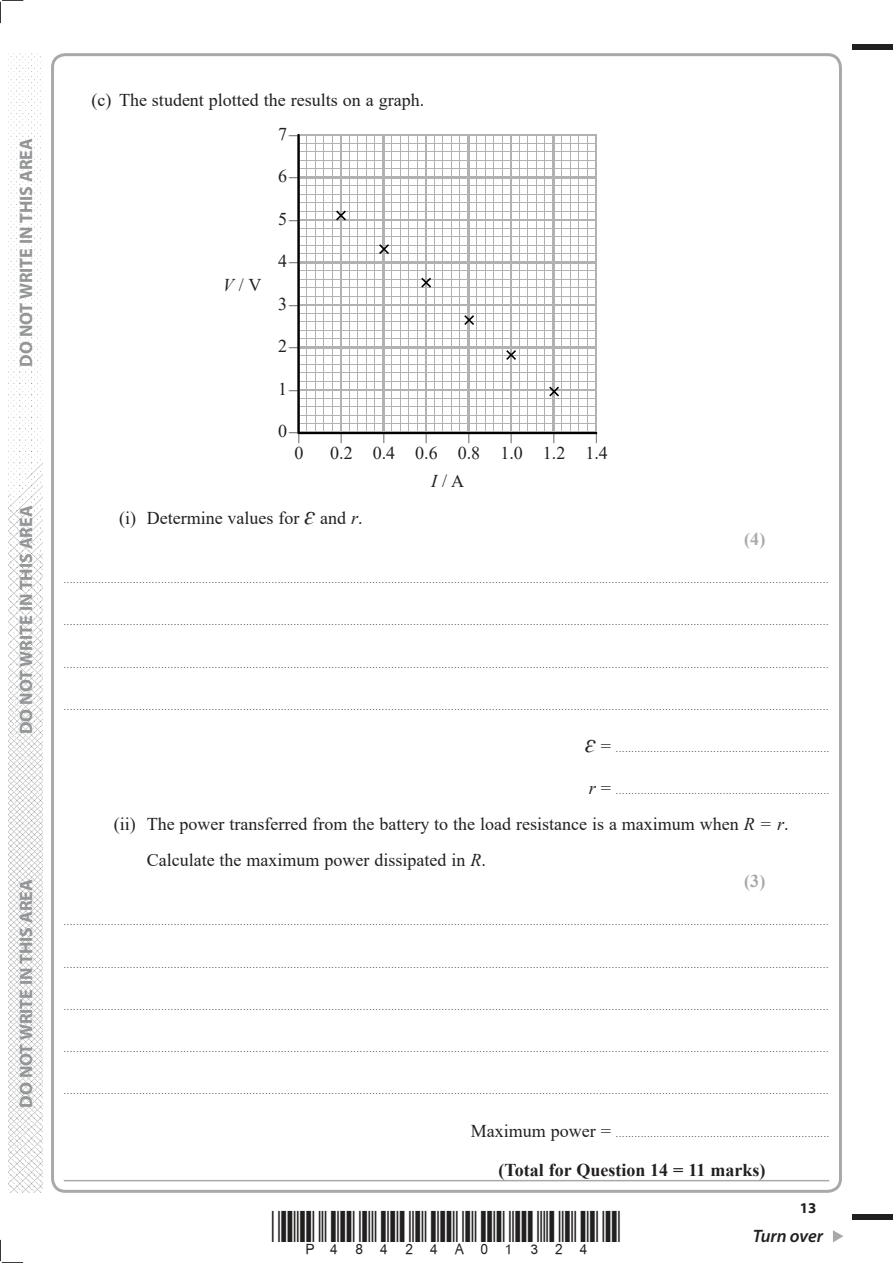
<style>
.page{position:relative;width:893px;height:1263px;background:#fff}
.page>*{position:absolute;margin:0;border:0;box-sizing:border-box;transform-origin:0 0}
.t1{font:39px "Bar Code 39 c HR";color:#221f1f}
.t2{font:18px/33.5px "Times New Roman";color:#221f1f}
.t3{font:700 18px "Myriad Pro";color:#939597}
.t4{font:700 18px "Times New Roman";color:#221f1f}
.t5{font:italic 600 18px "Myriad Pro";letter-spacing:-.005em;color:#221f1f}
.t6{font:700 18px "Times New Roman";color:#a7a9ab}
.t7{font:700 15px "Myriad Pro";color:#221f1f}
.t8{font:9px "Times New Roman";color:#221f1f}
.s1{font-style:italic}
.s2{font-size:18px}
.s3{font-style:italic;font-size:18px}
</style>
<div class="page">
<div style="left:853px;top:45px;width:40px;height:5px;background:#221f1f"></div>
<div style="left:853px;top:1214px;width:40px;height:6px;background:#221f1f"></div>
<svg style="left:833px;top:1230px;width:10px;height:12px"></svg>
<svg style="left:0;top:0;width:23px;height:23px"></svg>
<svg style="left:0;top:1240px;width:23px;height:23px"></svg>
<img style="left:9px;top:53px;width:34px;height:1140px">
<hr style="left:64px;top:1180px;width:765px;height:1px;background:#a7a9ab">
<svg style="left:297px;top:134px;width:301px;height:301px"></svg>
<svg style="left:336px;top:211px;width:10px;height:9px"></svg>
<svg style="left:379px;top:244px;width:10px;height:10px"></svg>
<svg style="left:421px;top:278px;width:10px;height:10px"></svg>
<svg style="left:464px;top:315px;width:10px;height:10px"></svg>
<svg style="left:506px;top:350px;width:10px;height:10px"></svg>
<svg style="left:549px;top:387px;width:10px;height:9px"></svg>
<h2 class="t3" style="left:16px;top:367px;width:230px;rotate:-90deg">DO NOT WRITE IN THIS AREA</h2>
<h2 class="t3" style="left:16px;top:734px;width:230px;rotate:-90deg">DO NOT WRITE IN THIS AREA</h2>
<h2 class="t3" style="left:16px;top:1108px;width:230px;rotate:-90deg">DO NOT WRITE IN THIS AREA</h2>
<h2 class="t2" style="left:278px;top:85px;width:148px;text-indent:-187px">(c) The student plotted the results on a graph.<br>7 –</h2>
<h2 class="t2" style="left:278px;top:161px;width:22px">6 –</h2>
<h2 class="t2" style="left:278px;top:203px;width:22px">5 –</h2>
<h2 class="t2" style="left:278px;top:244px;width:22px">4 –</h2>
<h2 class="t2" style="left:278px;top:289px;width:22px">3 –</h2>
<h2 class="t2" style="left:278px;top:331px;width:22px">2 –</h2>
<h2 class="t2" style="left:278px;top:374px;width:22px">1 –</h2>
<h2 class="t2" style="left:278px;top:416px;width:22px">0 –</h2>
<h2 class="t2" style="left:282px;top:443px;width:11px;rotate:-90deg">–</h2>
<h2 class="t2" style="left:324px;top:443px;width:11px;rotate:-90deg">–</h2>
<h2 class="t2" style="left:367px;top:443px;width:11px;rotate:-90deg">–</h2>
<h2 class="t2" style="left:410px;top:443px;width:11px;rotate:-90deg">–</h2>
<h2 class="t2" style="left:452px;top:443px;width:11px;rotate:-90deg">–</h2>
<h2 class="t2" style="left:495px;top:443px;width:11px;rotate:-90deg">–</h2>
<h2 class="t2" style="left:537px;top:443px;width:11px;rotate:-90deg">–</h2>
<h2 class="t2" style="left:580px;top:443px;width:11px;rotate:-90deg">–</h2>
<h2 class="t2" style="left:294px;top:438px;width:10px">0</h2>
<h2 class="t2" style="left:431px;top:441px;width:178px;line-height:27.3px;text-indent:-101px">0.2 0.4 0.6 0.8 1.0 1.2 1.4<br><span class="s1">I</span> / A</h2>
<h2 class="t2" style="left:223px;top:270px;width:40px"><span class="s1">V</span> / V</h2>
<h2 class="t2" style="left:119px;top:503px;width:245px">(i) Determine values for and <span class="s1">r</span>.</h2>
<h2 class="t6" style="left:744px;top:533px;width:23px">(4)</h2>
<p class="t8" style="left:64px;top:577px;width:766px">...................................................................................................................................................................................................................................................</p>
<p class="t8" style="left:64px;top:619px;width:766px">...................................................................................................................................................................................................................................................</p>
<p class="t8" style="left:64px;top:661px;width:766px">...................................................................................................................................................................................................................................................</p>
<p class="t8" style="left:64px;top:704px;width:766px">...................................................................................................................................................................................................................................................</p>
<p class="t8" style="left:601px;top:746px;width:230px"><span class="s2">=</span> ....................................................................</p>
<p class="t8" style="left:589px;top:788px;width:242px"><span class="s3">r</span> <span class="s2">=</span> ....................................................................</p>
<h2 class="t2" style="left:147px;top:808px;width:643px;line-height:36px;text-indent:-33px">(ii) The power transferred from the battery to the load resistance is a maximum when <span class="s1">R</span> = <span class="s1">r</span>.<br>Calculate the maximum power dissipated in <span class="s1">R</span>.</h2>
<h2 class="t6" style="left:744px;top:875px;width:23px">(3)</h2>
<p class="t8" style="left:64px;top:919px;width:766px">...................................................................................................................................................................................................................................................</p>
<p class="t8" style="left:64px;top:961px;width:766px">...................................................................................................................................................................................................................................................</p>
<p class="t8" style="left:64px;top:1004px;width:766px">...................................................................................................................................................................................................................................................</p>
<p class="t8" style="left:64px;top:1046px;width:766px">...................................................................................................................................................................................................................................................</p>
<p class="t8" style="left:64px;top:1088px;width:766px">...................................................................................................................................................................................................................................................</p>
<p class="t8" style="left:471px;top:1130px;width:360px"><span class="s2">Maximum power =</span> ....................................................................</p>
<h2 class="t4" style="left:498px;top:1163px;width:268px">(Total for Question 14 = 11 marks)</h2>
<h1 class="t1" style="left:322px;top:1210px;width:126px">✔✔✔</h1>
<h3 class="t7" style="left:800px;top:1202px;width:18px">13</h3>
<h2 class="t5" style="left:753px;top:1226px;width:72px">Turn over</h2>
</div>
